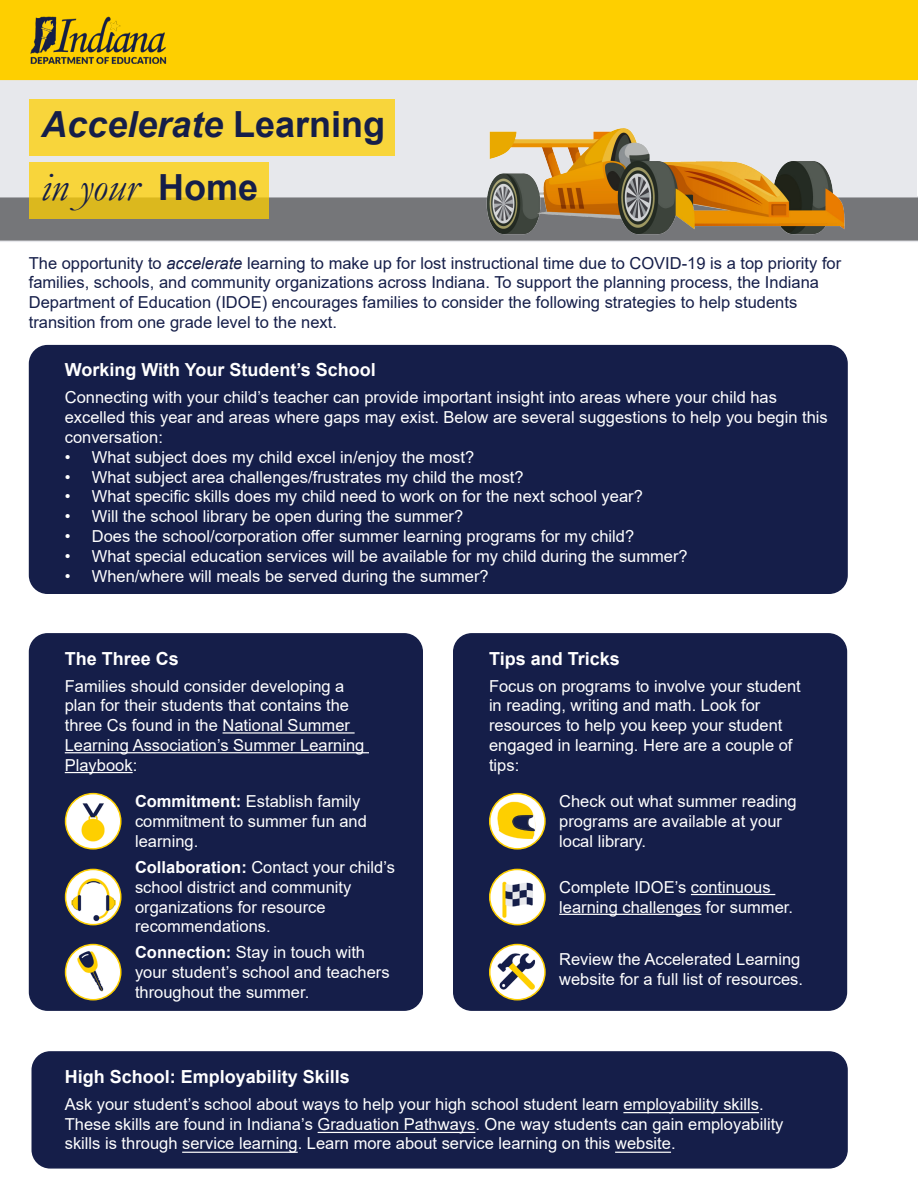
<style>
.page{position:relative;width:918px;height:1188px;background:#fff}
.page>*{position:absolute;margin:0;border:0;box-sizing:border-box;transform-origin:0 0}
.t1{font:italic 42px "Garamond";color:#151e49}
.t2{font:italic 700 36px "Arial";color:#151e49}
.t3{font:700 18px "Arial";color:#fff}
.t4{font:16.5px/19.8px "Arial";color:#fff}
.t5{font:16.5px/19.8px "Arial";color:#151e49}
.s1{font-style:normal}
.s2{font-family:"Arial";font-weight:700;font-style:normal;font-size:36px}
.s3{font-style:italic}
.s4{font-weight:700}
</style>
<div class="page">
<div style="left:1px;top:80px;width:916px;height:117px;background:#e7e8ec"></div>
<svg style="left:0;top:196px;width:918px;height:46px;background:#7c7d80"></svg>
<div style="left:1px;top:1px;width:916px;height:78px;background:#fecf00"></div>
<div style="left:0;top:0;width:918px;height:80px;border:2px solid #fecf00"></div>
<img style="left:30px;top:16px;width:137px;height:48px">
<img style="left:482px;top:128px;width:366px;height:114px">
<div style="left:29px;top:99px;width:365px;height:57px;background:#f8d53b"></div>
<svg style="left:29px;top:162px;width:239px;height:57px;background:#edca30"></svg>
<div style="left:30px;top:634px;width:392px;height:376px;background:#151e49;border-radius:18px"></div>
<div style="left:29px;top:633px;width:394px;height:378px;border:2px solid #151e49;border-radius:18px"></div>
<hr style="left:223px;top:732px;width:132px;height:2px;background:#fff">
<hr style="left:65px;top:752px;width:304px;height:1px;background:#fff">
<hr style="left:65px;top:772px;width:68px;height:1px;background:#fff">
<img style="left:66px;top:794px;width:55px;height:55px;border-radius:28px">
<div style="left:65px;top:793px;width:57px;height:57px;border:2px solid #fecf00;border-radius:50%"></div>
<img style="left:66px;top:869px;width:55px;height:56px;border-radius:28px">
<div style="left:65px;top:869px;width:57px;height:56px;border:2px solid #fecf00;border-radius:50%"></div>
<img style="left:66px;top:945px;width:55px;height:55px;border-radius:28px">
<div style="left:65px;top:944px;width:57px;height:56px;border:2px solid #fecf00;border-radius:50%"></div>
<div style="left:30px;top:346px;width:817px;height:247px;background:#151e49;border-radius:18px"></div>
<div style="left:29px;top:345px;width:819px;height:249px;border:2px solid #151e49;border-radius:18px"></div>
<div style="left:32px;top:1052px;width:815px;height:116px;background:#151e49;border-radius:18px"></div>
<div style="left:32px;top:1051px;width:816px;height:118px;border:2px solid #151e49;border-radius:18px"></div>
<div style="left:454px;top:634px;width:392px;height:376px;background:#151e49;border-radius:18px"></div>
<div style="left:453px;top:633px;width:394px;height:378px;border:2px solid #151e49;border-radius:18px"></div>
<img style="left:490px;top:794px;width:55px;height:55px;border-radius:28px">
<div style="left:489px;top:793px;width:57px;height:57px;border:2px solid #fecf00;border-radius:50%"></div>
<img style="left:490px;top:869px;width:55px;height:56px;border-radius:28px">
<div style="left:489px;top:869px;width:57px;height:56px;border:2px solid #fecf00;border-radius:50%"></div>
<img style="left:490px;top:945px;width:55px;height:55px;border-radius:28px">
<div style="left:489px;top:944px;width:57px;height:56px;border:2px solid #fecf00;border-radius:50%"></div>
<hr style="left:691px;top:894px;width:84px;height:1px;background:#fff">
<hr style="left:559px;top:914px;width:142px;height:1px;background:#fff">
<hr style="left:623px;top:1112px;width:136px;height:1px;background:#fff">
<hr style="left:318px;top:1132px;width:157px;height:1px;background:#fff">
<hr style="left:182px;top:1152px;width:116px;height:1px;background:#fff">
<hr style="left:615px;top:1152px;width:56px;height:1px;background:#fff">
<p class="t2" style="left:41px;top:101px;width:346px">Accelerate <span class="s1">Learning</span></p>
<p class="t1" style="left:41px;top:158px;width:219px">in your <span class="s2">Home</span></p>
<p class="t5" style="left:29px;top:253px;width:814px">The opportunity to <span class="s3">accelerate</span> learning to make up for lost instructional time due to COVID-19 is a top priority for families, schools, and community organizations across Indiana. To support the planning process, the Indiana Department of Education (IDOE) encourages families to consider the following strategies to help students transition from one grade level to the next.</p>
<p class="t3" style="left:65px;top:357px;width:313px">Working With Your Student’s School</p>
<p class="t4" style="left:65px;top:388px;width:765px">Connecting with your child’s teacher can provide important insight into areas where your child has excelled this year and areas where gaps may exist. Below are several suggestions to help you begin this conversation:</p>
<p class="t4" style="left:65px;top:447px;width:411px">• What subject does my child excel in/enjoy the most?</p>
<p class="t4" style="left:65px;top:467px;width:460px">• What subject area challenges/frustrates my child the most?</p>
<p class="t4" style="left:65px;top:487px;width:580px">• What specific skills does my child need to work on for the next school year?</p>
<p class="t4" style="left:65px;top:506px;width:400px">• Will the school library be open during the summer?</p>
<p class="t4" style="left:65px;top:526px;width:571px">• Does the school/corporation offer summer learning programs for my child?</p>
<p class="t4" style="left:65px;top:546px;width:625px">• What special education services will be available for my child during the summer?</p>
<p class="t4" style="left:65px;top:566px;width:426px">• When/where will meals be served during the summer?</p>
<p class="t3" style="left:65px;top:646px;width:116px">The Three Cs</p>
<p class="t4" style="left:65px;top:676px;width:301px">Families should consider developing a plan for their students that contains the three Cs found in the National Summer Learning Association’s Summer Learning Playbook:</p>
<p class="t4" style="left:135px;top:792px;width:233px"><span class="s4">Commitment:</span> Establish family commitment to summer fun and learning.</p>
<p class="t4" style="left:135px;top:857px;width:262px"><span class="s4">Collaboration:</span> Contact your child’s school district and community organizations for resource recommendations.</p>
<p class="t4" style="left:135px;top:943px;width:256px"><span class="s4">Connection:</span> Stay in touch with your student’s school and teachers throughout the summer.</p>
<p class="t3" style="left:489px;top:646px;width:132px">Tips and Tricks</p>
<p class="t4" style="left:489px;top:676px;width:313px">Focus on programs to involve your student in reading, writing and math. Look for resources to help you keep your student engaged in learning. Here are a couple of tips:</p>
<p class="t4" style="left:559px;top:792px;width:239px">Check out what summer reading programs are available at your local library.</p>
<p class="t4" style="left:559px;top:877px;width:235px">Complete IDOE’s continuous learning challenges for summer.</p>
<p class="t4" style="left:559px;top:950px;width:245px">Review the Accelerated Learning website for a full list of resources.</p>
<p class="t3" style="left:65px;top:1064px;width:287px">High School: Employability Skills</p>
<p class="t4" style="left:65px;top:1094px;width:720px">Ask your student’s school about ways to help your high school student learn employability skills.<br>These skills are found in Indiana’s Graduation Pathways. One way students can gain employability skills is through service learning. Learn more about service learning on this website.</p>
</div>
